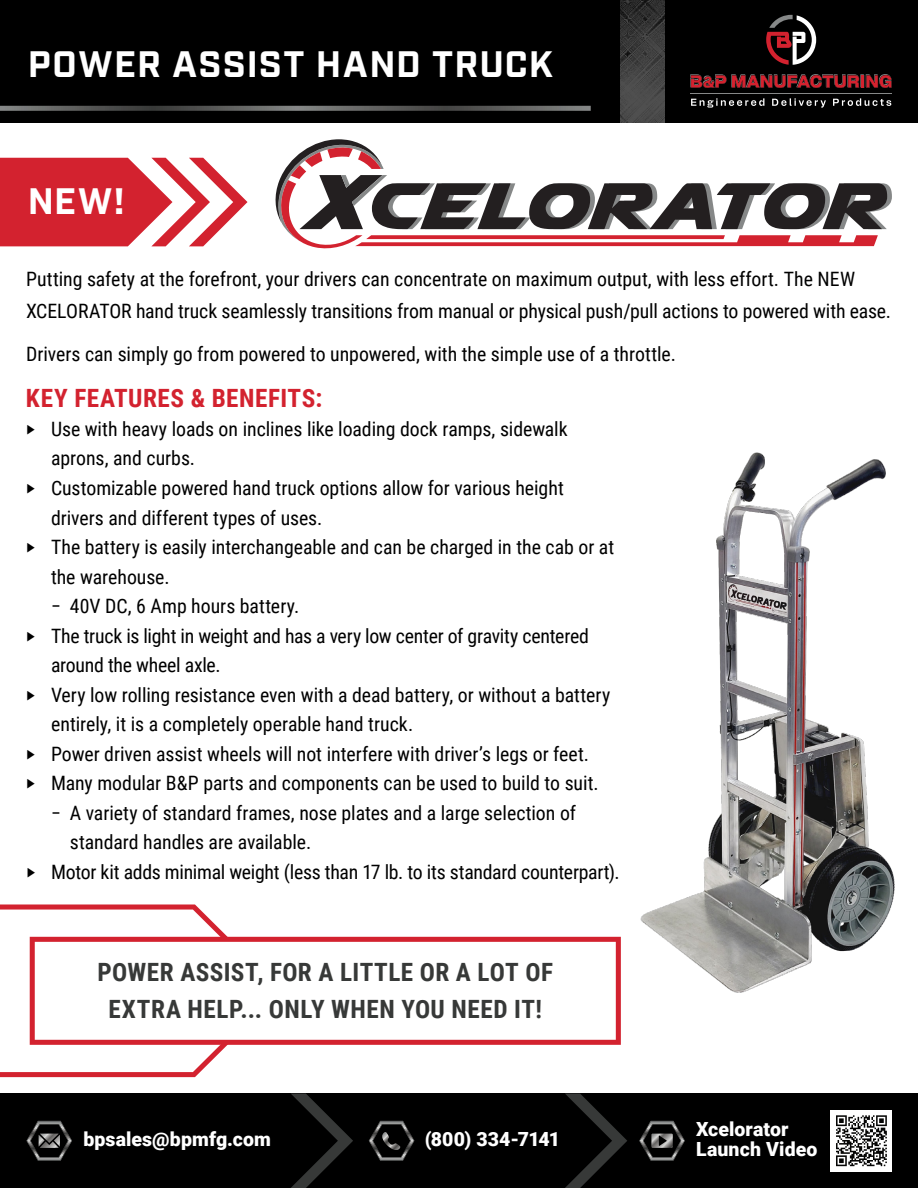
<style>
.page{position:relative;width:918px;height:1188px;background:#fff}
.page>*{position:absolute;margin:0;border:0;box-sizing:border-box;transform-origin:0 0}
.t1{font:700 36.75px "Industry";letter-spacing:.035em;color:#fff}
.t2{font:700 25.2px/37.5px "Roboto Condensed";letter-spacing:.015em;color:#373938;text-align:center}
.t3{font:700 25.2px "Roboto Condensed";letter-spacing:.02em;color:#d3222f}
.t4{font:19.8px/31.5px "Roboto Condensed";letter-spacing:-.005em;color:#000}
.t5{font:900 19.5px/20.7px "Roboto";letter-spacing:.005em;color:#fff}
</style>
<div class="page">
<div style="left:0;top:0;width:918px;height:122px;background:#000"></div>
<svg style="left:0;top:106px;width:591px;height:5px;background:#5c5d5c"></svg>
<img style="left:621px;top:0;width:43px;height:122px">
<div style="left:0;top:1094px;width:918px;height:94px;background:#000"></div>
<svg style="left:565px;top:1094px;width:62px;height:94px"></svg>
<svg style="left:291px;top:1094px;width:62px;height:94px"></svg>
<svg style="left:369px;top:1121px;width:45px;height:40px"></svg>
<svg style="left:26px;top:1121px;width:46px;height:40px"></svg>
<svg style="left:639px;top:1121px;width:46px;height:40px"></svg>
<svg style="left:766px;top:15px;width:50px;height:50px"></svg>
<svg style="left:691px;top:98px;width:73px;height:10px"></svg>
<svg style="left:772px;top:98px;width:54px;height:10px"></svg>
<svg style="left:833px;top:98px;width:58px;height:8px"></svg>
<hr style="left:690px;top:93px;width:202px;height:1px;background:#868888">
<svg style="left:690px;top:74px;width:202px;height:14px"></svg>
<svg style="left:0;top:158px;width:248px;height:88px"></svg>
<svg style="left:275px;top:139px;width:617px;height:110px"></svg>
<svg style="left:0;top:904px;width:282px;height:173px"></svg>
<svg style="left:30px;top:937px;width:591px;height:108px"></svg>
<img style="left:640px;top:452px;width:255px;height:541px">
<div style="left:831px;top:1110px;width:61px;height:61px;background:#fff"></div>
<svg style="left:836px;top:1140px;width:51px;height:27px"></svg>
<svg style="left:836px;top:1115px;width:51px;height:25px"></svg>
<h1 class="t1" style="left:28px;top:42px;width:527px">POWER ASSIST HAND TRUCK</h1>
<h1 class="t1" style="left:28px;top:179px;width:98px">NEW!</h1>
<p class="t4" style="left:26px;top:263px;width:867px">Putting safety at the forefront, your drivers can concentrate on maximum output, with less effort. The NEW<br>XCELORATOR hand truck seamlessly transitions from manual or physical push/pull actions to powered with ease.</p>
<p class="t4" style="left:26px;top:338px;width:651px">Drivers can simply go from powered to unpowered, with the simple use of a throttle.</p>
<p class="t3" style="left:26px;top:380px;width:298px">KEY FEATURES &amp; BENEFITS:</p>
<p class="t4" style="left:26px;top:412px;width:543px">‣ Use with heavy loads on inclines like loading dock ramps, sidewalk</p>
<p class="t4" style="left:51px;top:442px;width:146px">aprons, and curbs.</p>
<p class="t4" style="left:26px;top:471px;width:539px">‣ Customizable powered hand truck options allow for various height</p>
<p class="t4" style="left:51px;top:501px;width:273px">drivers and different types of uses.</p>
<p class="t4" style="left:26px;top:531px;width:590px">‣ The battery is easily interchangeable and can be charged in the cab or at</p>
<p class="t4" style="left:51px;top:560px;width:120px">the warehouse.</p>
<p class="t4" style="left:51px;top:590px;width:250px">‒ 40V DC, 6 Amp hours battery.</p>
<p class="t4" style="left:26px;top:619px;width:565px">‣ The truck is light in weight and has a very low center of gravity centered</p>
<p class="t4" style="left:51px;top:649px;width:171px">around the wheel axle.</p>
<p class="t4" style="left:26px;top:678px;width:586px">‣ Very low rolling resistance even with a dead battery, or without a battery</p>
<p class="t4" style="left:51px;top:708px;width:364px">entirely, it is a completely operable hand truck.</p>
<p class="t4" style="left:26px;top:737px;width:565px">‣ Power driven assist wheels will not interfere with driver’s legs or feet.</p>
<p class="t4" style="left:26px;top:767px;width:574px">‣ Many modular B&amp;P parts and components can be used to build to suit.</p>
<p class="t4" style="left:51px;top:796px;width:526px">‒ A variety of standard frames, nose plates and a large selection of</p>
<p class="t4" style="left:70px;top:826px;width:243px">standard handles are available.</p>
<p class="t4" style="left:26px;top:856px;width:595px">‣ Motor kit adds minimal weight (less than 17 lb. to its standard counterpart).</p>
<p class="t2" style="left:98px;top:952px;width:457px">POWER ASSIST, FOR A LITTLE OR A LOT OF<br>EXTRA HELP... ONLY WHEN YOU NEED IT!</p>
<p class="t5" style="left:83px;top:1128px;width:189px">bpsales@bpmfg.com</p>
<p class="t5" style="left:425px;top:1128px;width:137px">(800) 334-7141</p>
<p class="t5" style="left:696px;top:1118px;width:123px">Xcelorator<br>Launch Video</p>
</div>
